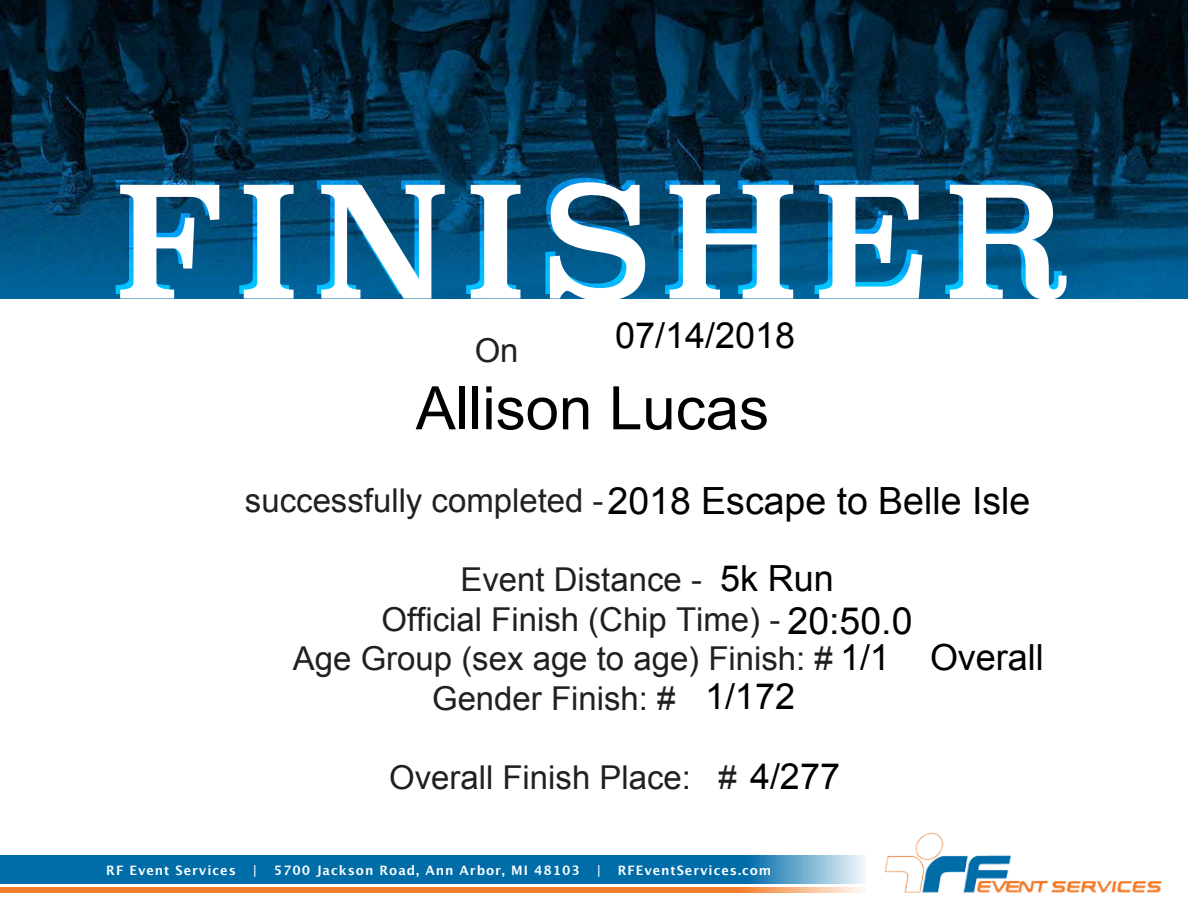
<style>
.page{position:relative;width:1188px;height:918px;background:#fff}
.page>*{position:absolute;margin:0;border:0;box-sizing:border-box;transform-origin:0 0}
.t1{font:153px "Superclarendon";letter-spacing:.1em;color:#fff}
.t2{font:60px "Arial";color:#000}
.t3{font:37.5px "Arial";color:#000}
.t4{font:36px "Arial";color:#000}
.t5{font:32.85px "Arial";color:#221f20}
.t6{font:700 13.05px "Lucida Grande";letter-spacing:.075em;color:#fff}
.s1{font-size:36px;color:#000}
</style>
<div class="page">
<img style="left:0;top:0;width:1188px;height:298px">
<img style="left:884px;top:832px;width:278px;height:61px">
<svg style="left:0;top:856px;width:865px;height:27px;background:#1076ae"></svg>
<svg style="left:0;top:887px;width:865px;height:5px;background:#f48739"></svg>
<h1 class="t1" style="left:110px;top:135px;width:957px">FINISHER</h1>
<p class="t5" style="left:475px;top:328px;width:45px">On</p>
<p class="t4" style="left:615px;top:315px;width:182px">07/14/2018</p>
<h2 class="t2" style="left:416px;top:375px;width:355px">Allison Lucas</h2>
<p class="t3" style="left:608px;top:480px;width:424px">2018 Escape to Belle Isle</p>
<p class="t5" style="left:245px;top:479px;width:360px">successfully completed -</p>
<p class="t4" style="left:720px;top:558px;width:116px">5k Run</p>
<p class="t5" style="left:460px;top:558px;width:243px">Event Distance -</p>
<p class="t5" style="left:382px;top:598px;width:400px">Official Finish (Chip Time) -</p>
<p class="t5" style="left:293px;top:637px;width:599px">Age Group (sex age to age) Finish: # <span class="s1">1/1</span></p>
<p class="t5" style="left:432px;top:677px;width:245px">Gender Finish: #</p>
<p class="t3" style="left:788px;top:600px;width:127px">20:50.0</p>
<p class="t4" style="left:705px;top:677px;width:92px">1/172</p>
<p class="t5" style="left:389px;top:756px;width:452px">Overall Finish Place: # <span class="s1">4/277</span></p>
<p class="t4" style="left:930px;top:638px;width:115px">Overall</p>
<p class="t6" style="left:106px;top:860px;width:131px">RF Event Services</p>
<p class="t6" style="left:252px;top:860px;width:6px">|</p>
<p class="t6" style="left:274px;top:860px;width:308px">5700 Jackson Road, Ann Arbor, MI 48103</p>
<p class="t6" style="left:596px;top:860px;width:6px">|</p>
<p class="t6" style="left:618px;top:860px;width:155px">RFEventServices.com</p>
</div>
